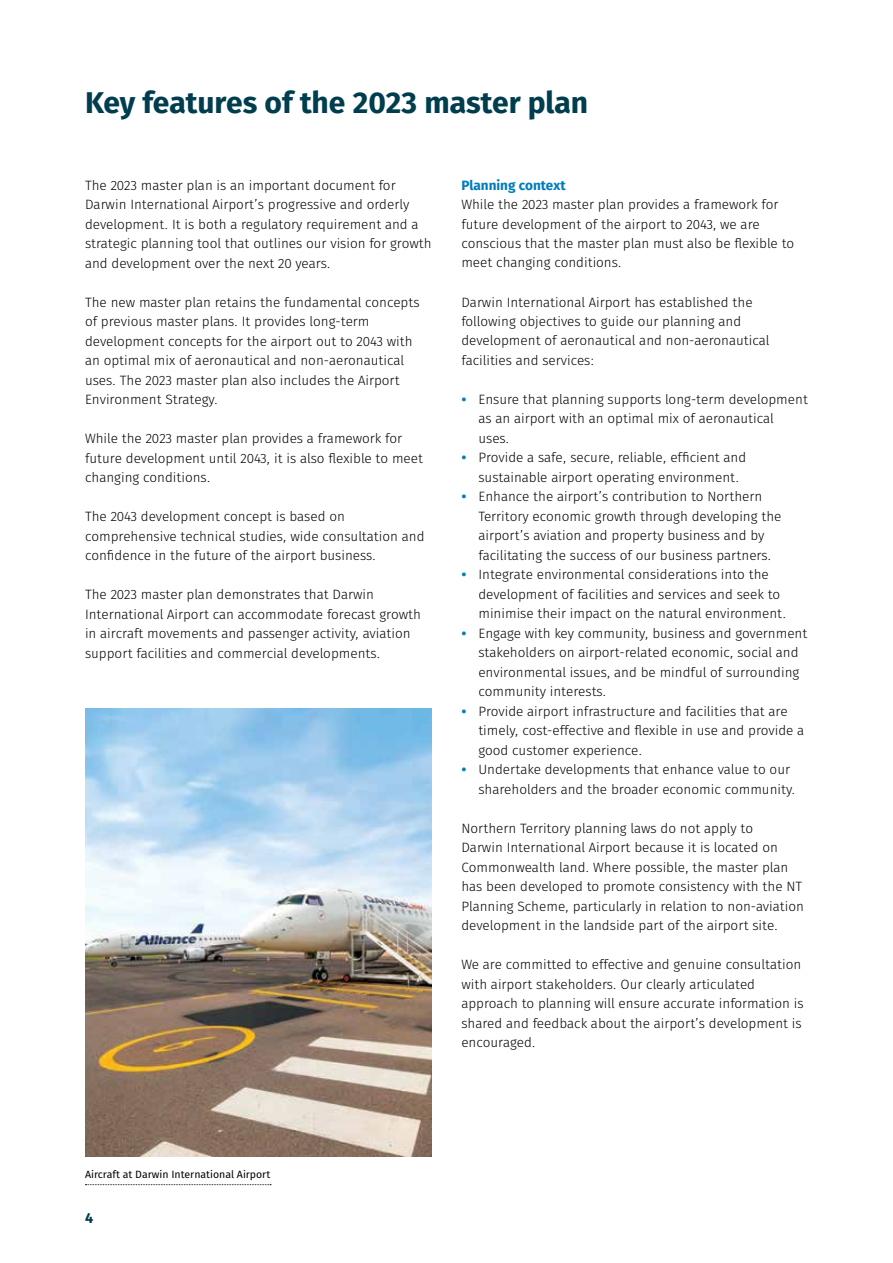
<style>
.page{position:relative;width:893px;height:1263px;background:#fff}
.page>*{position:absolute;margin:0;border:0;box-sizing:border-box;transform-origin:0 0}
.t1{font:700 30px "Fira Sans OT";color:#003d4e}
.t2{font:700 14.55px "Fira Sans OT";color:#003d4e}
.t3{font:13.5px/19.5px "Fira Sans OT Light";color:#000}
.t4{font:700 13.5px "Fira Sans OT";color:#007dbd}
.t5{font:10.5px "Fira Sans OT";color:#000}
.s1{font-family:"Fira Sans OT";font-weight:700;color:#007dbd}
</style>
<div class="page">
<img style="left:85px;top:708px;width:347px;height:449px">
<svg style="left:85px;top:1184px;width:186px;height:1px"></svg>
<h1 class="t1" style="left:85px;top:82px;width:505px">Key features of the 2023 master plan</h1>
<p class="t3" style="left:85px;top:176px;width:348px">The 2023 master plan is an important document for Darwin International Airport’s progressive and orderly development. It is both a regulatory requirement and a strategic planning tool that outlines our vision for growth and development over the next 20 years.</p>
<p class="t3" style="left:85px;top:293px;width:336px">The new master plan retains the fundamental concepts of previous master plans. It provides long-term development concepts for the airport out to 2043 with an optimal mix of aeronautical and non-aeronautical uses. The 2023 master plan also includes the Airport Environment Strategy.</p>
<p class="t3" style="left:85px;top:430px;width:339px">While the 2023 master plan provides a framework for future development until 2043, it is also flexible to meet changing conditions.</p>
<p class="t3" style="left:85px;top:508px;width:341px">The 2043 development concept is based on comprehensive technical studies, wide consultation and confidence in the future of the airport business.</p>
<p class="t3" style="left:85px;top:586px;width:337px">The 2023 master plan demonstrates that Darwin International Airport can accommodate forecast growth in aircraft movements and passenger activity, aviation support facilities and commercial developments.</p>
<p class="t4" style="left:461px;top:175px;width:106px">Planning context</p>
<p class="t3" style="left:461px;top:196px;width:334px">While the 2023 master plan provides a framework for future development of the airport to 2043, we are conscious that the master plan must also be flexible to meet changing conditions.</p>
<p class="t3" style="left:461px;top:293px;width:310px">Darwin International Airport has established the following objectives to guide our planning and development of aeronautical and non-aeronautical facilities and services:</p>
<p class="t3" style="left:478px;top:390px;width:331px;text-indent:-17px"><span class="s1">•</span> Ensure that planning supports long-term development as an airport with an optimal mix of aeronautical uses.</p>
<p class="t3" style="left:478px;top:449px;width:269px;text-indent:-17px"><span class="s1">•</span> Provide a safe, secure, reliable, efficient and sustainable airport operating environment.</p>
<p class="t3" style="left:478px;top:488px;width:305px;text-indent:-17px"><span class="s1">•</span> Enhance the airport’s contribution to Northern Territory economic growth through developing the airport’s aviation and property business and by facilitating the success of our business partners.</p>
<p class="t3" style="left:478px;top:566px;width:309px;text-indent:-17px"><span class="s1">•</span> Integrate environmental considerations into the development of facilities and services and seek to minimise their impact on the natural environment.</p>
<p class="t3" style="left:478px;top:624px;width:330px;text-indent:-17px"><span class="s1">•</span> Engage with key community, business and government stakeholders on airport-related economic, social and environmental issues, and be mindful of surrounding community interests.</p>
<p class="t3" style="left:478px;top:702px;width:327px;text-indent:-17px"><span class="s1">•</span> Provide airport infrastructure and facilities that are timely, cost-effective and flexible in use and provide a good customer experience.</p>
<p class="t3" style="left:478px;top:761px;width:318px;text-indent:-17px"><span class="s1">•</span> Undertake developments that enhance value to our shareholders and the broader economic community.</p>
<p class="t3" style="left:461px;top:819px;width:344px">Northern Territory planning laws do not apply to<br>Darwin International Airport because it is located on Commonwealth land. Where possible, the master plan has been developed to promote consistency with the NT Planning Scheme, particularly in relation to non-aviation development in the landside part of the airport site.</p>
<p class="t3" style="left:461px;top:956px;width:344px">We are committed to effective and genuine consultation with airport stakeholders. Our clearly articulated approach to planning will ensure accurate information is shared and feedback about the airport’s development is encouraged.</p>
<p class="t5" style="left:85px;top:1167px;width:187px">Aircraft at Darwin International Airport</p>
<p class="t2" style="left:85px;top:1208px;width:10px">4</p>
</div>
